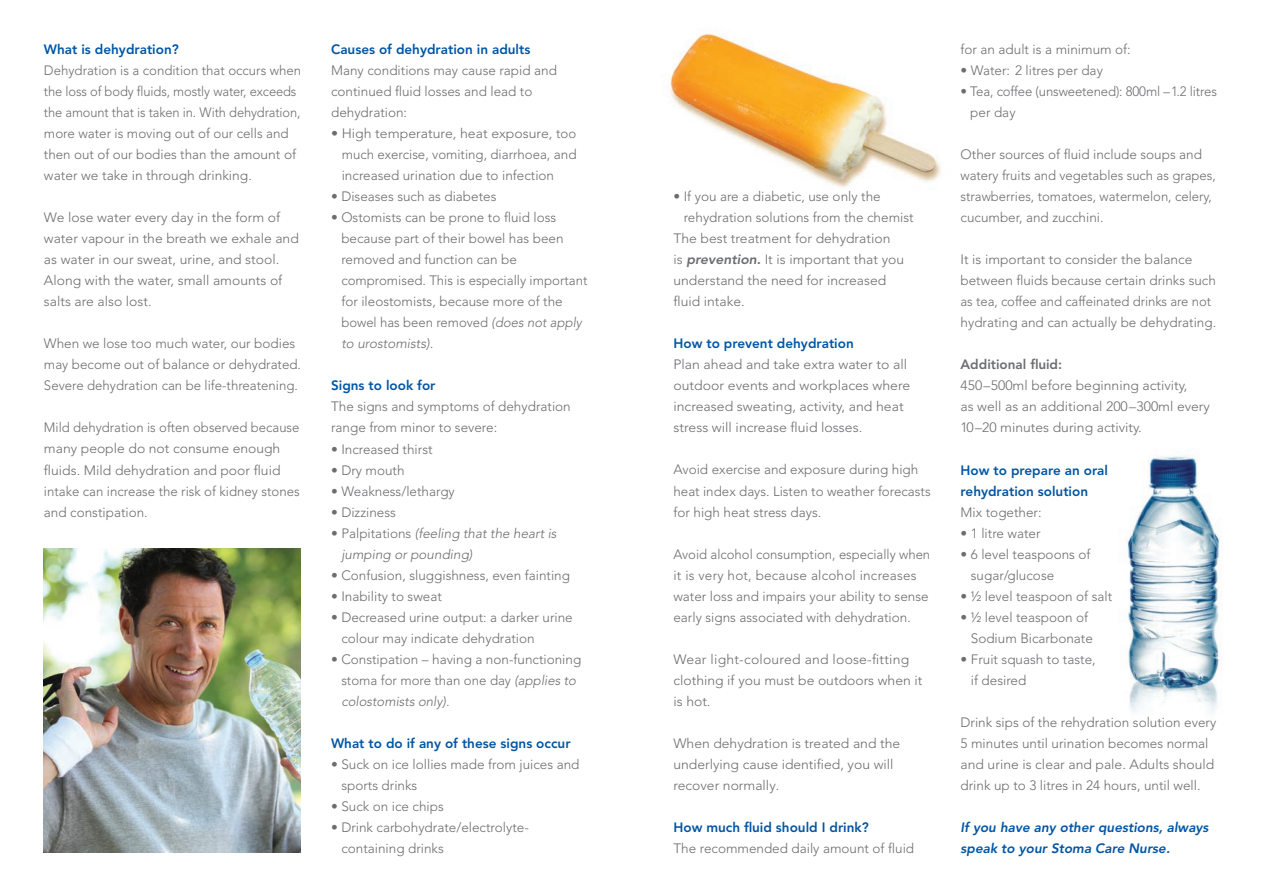
<style>
.page{position:relative;width:1263px;height:896px;background:#fff}
.page>*{position:absolute;margin:0;border:0;box-sizing:border-box;transform-origin:0 0}
.t1{font:300 13.5px/21px "Avenir";color:#6c6d70}
.t2{font:300 13.5px/21px "Avenir";color:#6c6d70;text-align:justify;scale:1.04 1}
.t3{font:800 13.5px/21px "Avenir";color:#0155a5}
.t4{font:italic 800 13.5px/21px "Avenir";color:#0155a5}
.t5{font:italic 300 13.5px/21px "Avenir";color:#6c6d70}
.t6{font:800 13.5px "Avenir";color:#6c6d70}
.s1{font-style:italic}
.s2{font-style:normal}
.s3{font-weight:800;font-style:italic}
</style>
<div class="page">
<img style="left:669px;top:33px;width:272px;height:155px">
<img style="left:1126px;top:450px;width:96px;height:262px">
<img style="left:44px;top:549px;width:256px;height:303px">
<p class="t3" style="left:44px;top:39px;width:136px">What is dehydration?</p>
<p class="t1" style="left:44px;top:60px;width:259px">Dehydration is a condition that occurs when the loss of body fluids, mostly water, exceeds the amount that is taken in. With dehydration, more water is moving out of our cells and then out of our bodies than the amount of water we take in through drinking.</p>
<p class="t1" style="left:44px;top:207px;width:256px">We lose water every day in the form of water vapour in the breath we exhale and as water in our sweat, urine, and stool.<br>Along with the water, small amounts of salts are also lost.</p>
<p class="t1" style="left:44px;top:333px;width:259px">When we lose too much water, our bodies may become out of balance or dehydrated.<br>Severe dehydration can be life-threatening.</p>
<p class="t1" style="left:44px;top:417px;width:257px">Mild dehydration is often observed because many people do not consume enough fluids. Mild dehydration and poor fluid intake can increase the risk of kidney stones and constipation.</p>
<p class="t3" style="left:331px;top:39px;width:201px">Causes of dehydration in adults</p>
<p class="t1" style="left:331px;top:60px;width:227px">Many conditions may cause rapid and continued fluid losses and lead to dehydration:</p>
<p class="t2" style="left:342px;top:123px;width:227px;text-indent:-11px">• High temperature, heat exposure, too much exercise, vomiting, diarrhoea, and increased urination due to infection</p>
<p class="t1" style="left:331px;top:186px;width:167px">• Diseases such as diabetes</p>
<p class="t1" style="left:341px;top:207px;width:248px;text-indent:-10px">• Ostomists can be prone to fluid loss because part of their bowel has been removed and function can be compromised. This is especially important for ileostomists, because more of the bowel has been removed <span class="s1">(does not apply to urostomists).</span></p>
<p class="t3" style="left:331px;top:375px;width:106px">Signs to look for</p>
<p class="t1" style="left:331px;top:396px;width:241px">The signs and symptoms of dehydration range from minor to severe:</p>
<p class="t1" style="left:331px;top:438px;width:103px">• Increased thirst</p>
<p class="t1" style="left:331px;top:459px;width:75px">• Dry mouth</p>
<p class="t1" style="left:331px;top:480px;width:125px">• Weakness/lethargy</p>
<p class="t1" style="left:331px;top:501px;width:66px">• Dizziness</p>
<p class="t5" style="left:341px;top:522px;width:217px;text-indent:-10px"><span class="s2">• Palpitations</span> (feeling that the heart is jumping or pounding)</p>
<p class="t1" style="left:331px;top:564px;width:240px">• Confusion, sluggishness, even fainting</p>
<p class="t1" style="left:331px;top:585px;width:112px">• Inability to sweat</p>
<p class="t1" style="left:341px;top:606px;width:233px;text-indent:-10px">• Decreased urine output: a darker urine colour may indicate dehydration</p>
<p class="t1" style="left:341px;top:648px;width:241px;text-indent:-10px">• Constipation – having a non-functioning stoma for more than one day <span class="s1">(applies to colostomists only).</span></p>
<p class="t3" style="left:331px;top:732px;width:241px">What to do if any of these signs occur</p>
<p class="t1" style="left:341px;top:753px;width:240px;text-indent:-10px">• Suck on ice lollies made from juices and sports drinks</p>
<p class="t1" style="left:331px;top:795px;width:114px">• Suck on ice chips</p>
<p class="t1" style="left:341px;top:816px;width:189px;text-indent:-10px">• Drink carbohydrate/electrolyte&shy;containing drinks</p>
<p class="t1" style="left:673px;top:186px;width:209px">• If you are a diabetic, use only the</p>
<p class="t1" style="left:684px;top:207px;width:231px">rehydration solutions from the chemist</p>
<p class="t1" style="left:673px;top:228px;width:218px">The best treatment for dehydration</p>
<p class="t1" style="left:673px;top:249px;width:232px">is <span class="s3">prevention.</span> It is important that you</p>
<p class="t1" style="left:673px;top:270px;width:214px">understand the need for increased</p>
<p class="t1" style="left:673px;top:291px;width:73px">fluid intake.</p>
<p class="t3" style="left:673px;top:333px;width:182px">How to prevent dehydration</p>
<p class="t2" style="left:673px;top:354px;width:229px;text-align:left">Plan ahead and take extra water to all outdoor events and workplaces where increased sweating, activity, and heat stress will increase fluid losses.</p>
<p class="t1" style="left:673px;top:459px;width:259px">Avoid exercise and exposure during high heat index days. Listen to weather forecasts for high heat stress days.</p>
<p class="t1" style="left:673px;top:543px;width:258px">Avoid alcohol consumption, especially when it is very hot, because alcohol increases water loss and impairs your ability to sense early signs associated with dehydration.</p>
<p class="t1" style="left:673px;top:648px;width:250px">Wear light-coloured and loose-fitting clothing if you must be outdoors when it is hot.</p>
<p class="t1" style="left:673px;top:732px;width:228px">When dehydration is treated and the underlying cause identified, you will recover normally.</p>
<p class="t3" style="left:673px;top:816px;width:197px">How much fluid should I drink?</p>
<p class="t1" style="left:673px;top:837px;width:242px">The recommended daily amount of fluid</p>
<p class="t1" style="left:960px;top:39px;width:172px">for an adult is a minimum of:</p>
<p class="t1" style="left:960px;top:60px;width:144px">• Water: 2 litres per day</p>
<p class="t1" style="left:970px;top:81px;width:248px;text-indent:-10px">• Tea, coffee (unsweetened): 800ml – 1.2 litres per day</p>
<p class="t1" style="left:960px;top:144px;width:257px">Other sources of fluid include soups and watery fruits and vegetables such as grapes, strawberries, tomatoes, watermelon, celery, cucumber, and zucchini.</p>
<p class="t1" style="left:960px;top:249px;width:257px">It is important to consider the balance between fluids because certain drinks such as tea, coffee and caffeinated drinks are not hydrating and can actually be dehydrating.</p>
<p class="t6" style="left:960px;top:357px;width:103px">Additional fluid:</p>
<p class="t1" style="left:960px;top:375px;width:251px">450–500ml before beginning activity,<br>as well as an additional 200–300ml every<br>10 –20 minutes during activity.</p>
<p class="t3" style="left:960px;top:459px;width:149px">How to prepare an oral rehydration solution</p>
<p class="t1" style="left:960px;top:501px;width:83px">Mix together:</p>
<p class="t1" style="left:960px;top:522px;width:82px">• 1 litre water</p>
<p class="t1" style="left:971px;top:543px;width:121px;text-indent:-10px">• 6 level teaspoons of sugar/glucose</p>
<p class="t1" style="left:960px;top:585px;width:153px">• ½ level teaspoon of salt</p>
<p class="t1" style="left:971px;top:606px;width:124px;text-indent:-10px">• ½ level teaspoon of<br>Sodium Bicarbonate</p>
<p class="t1" style="left:971px;top:648px;width:126px;text-indent:-10px">• Fruit squash to taste, if desired</p>
<p class="t1" style="left:960px;top:711px;width:257px">Drink sips of the rehydration solution every 5 minutes until urination becomes normal and urine is clear and pale. Adults should drink up to 3 litres in 24 hours, until well.</p>
<p class="t4" style="left:960px;top:816px;width:249px">If you have any other questions, always speak to your Stoma Care Nurse.</p>
</div>
